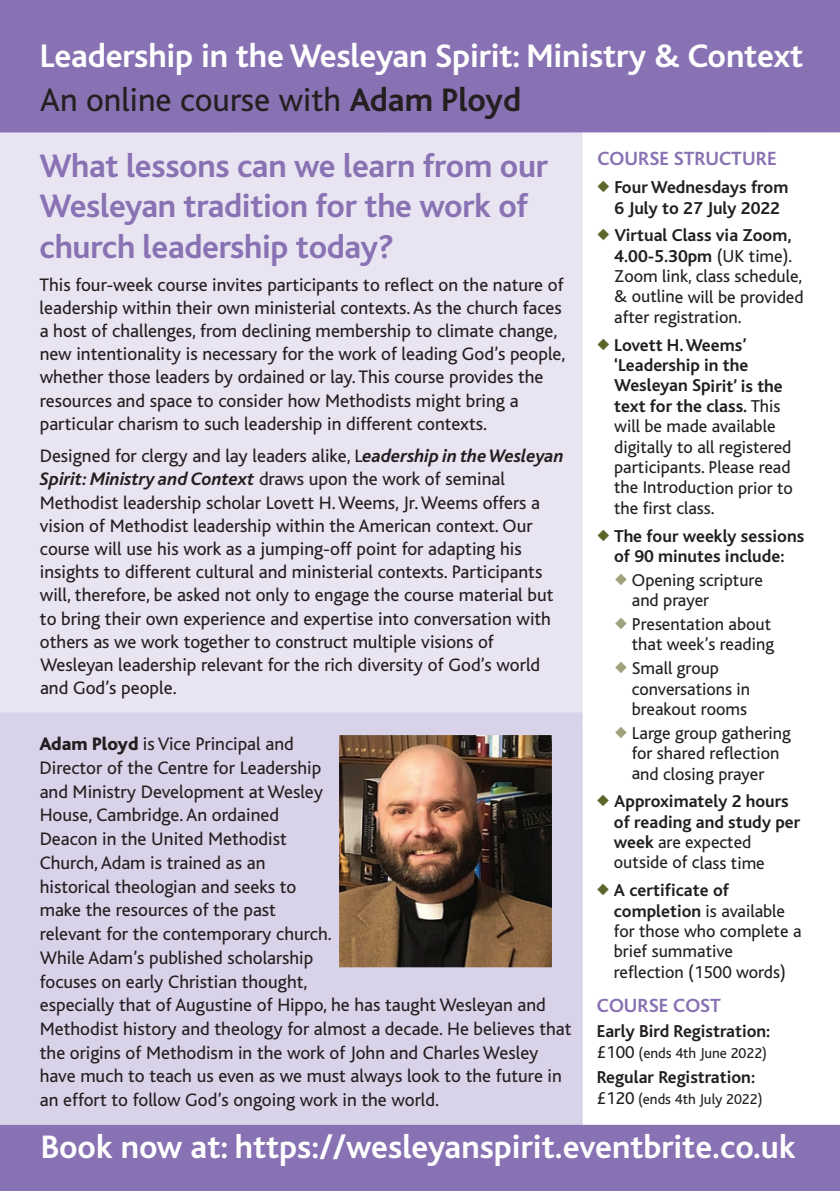
<style>
.page{position:relative;width:840px;height:1191px;background:#fff}
.page>*{position:absolute;margin:0;border:0;box-sizing:border-box;transform-origin:0 0}
.t1{font:700 34.2px/43.4px "Bliss";letter-spacing:-.005em;color:#fff}
.t2{font:700 34px/40.8px "Bliss";letter-spacing:-.01em;color:#8972b3}
.t3{font:700 34px "Bliss";color:#fff}
.t4{font:700 20px "Bliss";color:#8972b3}
.t5{font:19px/23.2px "Bliss";color:#231f20}
.t6{font:18px/20.4px "Bliss";color:#231f20}
.t7{font:700 18px/20.4px "Bliss";color:#231f20;text-align:center}
.t8{font:15px "Bliss";color:#231f20}
.s1{font-weight:400;color:#231f20}
.s2{color:#231f20}
.s3{color:#5b662a}
.s4{font-weight:700}
.s5{color:#9fa27c}
.s6{font-weight:400}
.s7{font-size:18px}
.s8{font-weight:700;font-style:italic}
.s9{font-weight:800}
</style>
<div class="page">
<div style="left:0;top:0;width:839px;height:1191px;background:#e8e4f1"></div>
<div style="left:0;top:712px;width:839px;height:479px;background:#d9d3e9"></div>
<div style="left:582px;top:0;width:257px;height:1191px;background:#fff"></div>
<div style="left:0;top:1124px;width:839px;height:67px;background:#8972b3"></div>
<div style="left:0;top:0;width:839px;height:132px;background:#8972b3"></div>
<img style="left:339px;top:735px;width:212px;height:232px">
<h1 class="t1" style="left:40px;top:38px;width:764px">Leadership in the Wesleyan Spirit: Ministry &amp; Context<br><span class="s1">An online course with</span> <span class="s2">Adam Ployd</span></h1>
<p class="t4" style="left:597px;top:152px;width:181px">COURSE STRUCTURE</p>
<p class="t7" style="left:597px;top:179px;width:192px"><span class="s3">◆</span> Four Wednesdays from<br>6 July to 27 July 2022</p>
<p class="t6" style="left:614px;top:227px;width:191px;text-indent:-17px"><span class="s3">◆</span> <span class="s4">Virtual Class via Zoom,<br>4.00-5.30pm</span> (UK time).<br>Zoom link, class schedule, &amp; outline will be provided after registration.</p>
<p class="t6" style="left:613px;top:337px;width:180px;text-indent:-17px"><span class="s3">◆</span> <span class="s4">Lovett H. Weems’ ‘Leadership in the<br>Wesleyan Spirit’ is the text for the class.</span> This will be made available digitally to all registered participants. Please read the Introduction prior to the first class.</p>
<p class="t7" style="left:596px;top:528px;width:208px"><span class="s3">◆</span> The four weekly sessions of 90 minutes include:</p>
<p class="t6" style="left:631px;top:572px;width:132px;text-indent:-17px"><span class="s5">◆</span> Opening scripture and prayer</p>
<p class="t6" style="left:614px;top:616px;width:161px;text-align:right"><span class="s5">◆</span> Presentation about that week’s reading</p>
<p class="t6" style="left:631px;top:660px;width:120px;text-indent:-17px"><span class="s5">◆</span> Small group conversations in breakout rooms</p>
<p class="t6" style="left:614px;top:724px;width:177px;text-align:center"><span class="s5">◆</span> Large group gathering for shared reflection and closing prayer</p>
<p class="t7" style="left:613px;top:793px;width:188px;text-align:left;text-indent:-17px"><span class="s3">◆</span> Approximately 2 hours of reading and study per week <span class="s6">are expected outside of class time</span></p>
<p class="t6" style="left:613px;top:882px;width:189px;text-indent:-17px"><span class="s3">◆</span> <span class="s4">A certificate of completion</span> is available for those who complete a brief summative reflection (1500 words)</p>
<p class="t4" style="left:596px;top:998px;width:126px">COURSE COST</p>
<p class="t7" style="left:596px;top:1022px;width:175px">Early Bird Registration:</p>
<p class="t8" style="left:596px;top:1048px;width:172px"><span class="s7">£100</span> (ends 4th June 2022)</p>
<p class="t7" style="left:596px;top:1069px;width:160px">Regular Registration:</p>
<p class="t8" style="left:596px;top:1094px;width:167px"><span class="s7">£120</span> (ends 4th July 2022)</p>
<h2 class="t2" style="left:40px;top:149px;width:510px">What lessons can we learn from our<br>Wesleyan tradition for the work of church leadership today?</h2>
<p class="t5" style="left:40px;top:275px;width:527px">This four-week course invites participants to reflect on the nature of leadership within their own ministerial contexts. As the church faces a host of challenges, from declining membership to climate change, new intentionality is necessary for the work of leading God’s people, whether those leaders by ordained or lay. This course provides the resources and space to consider how Methodists might bring a particular charism to such leadership in different contexts.</p>
<p class="t5" style="left:40px;top:447px;width:525px">Designed for clergy and lay leaders alike, L<span class="s8">eadership in the Wesleyan Spirit: Ministry and Context</span> draws upon the work of seminal Methodist leadership scholar Lovett H. Weems, Jr. Weems offers a vision of Methodist leadership within the American context. Our course will use his work as a jumping-off point for adapting his insights to different cultural and ministerial contexts. Participants will, therefore, be asked not only to engage the course material but to bring their own experience and expertise into conversation with others as we work together to construct multiple visions of Wesleyan leadership relevant for the rich diversity of God’s world and God’s people.</p>
<p class="t5" style="left:40px;top:734px;width:533px;line-height:23.8px"><span class="s9">Adam Ployd</span> is Vice Principal and<br>Director of the Centre for Leadership<br>and Ministry Development at Wesley<br>House, Cambridge. An ordained<br>Deacon in the United Methodist<br>Church, Adam is trained as an<br>historical theologian and seeks to<br>make the resources of the past<br>relevant for the contemporary church.<br>While Adam’s published scholarship<br>focuses on early Christian thought,<br>especially that of Augustine of Hippo, he has taught Wesleyan and Methodist history and theology for almost a decade. He believes that the origins of Methodism in the work of John and Charles Wesley have much to teach us even as we must always look to the future in an effort to follow God’s ongoing work in the world.</p>
<h2 class="t3" style="left:41px;top:1135px;width:756px">Book now at: https://wesleyanspirit.eventbrite.co.uk</h2>
</div>
